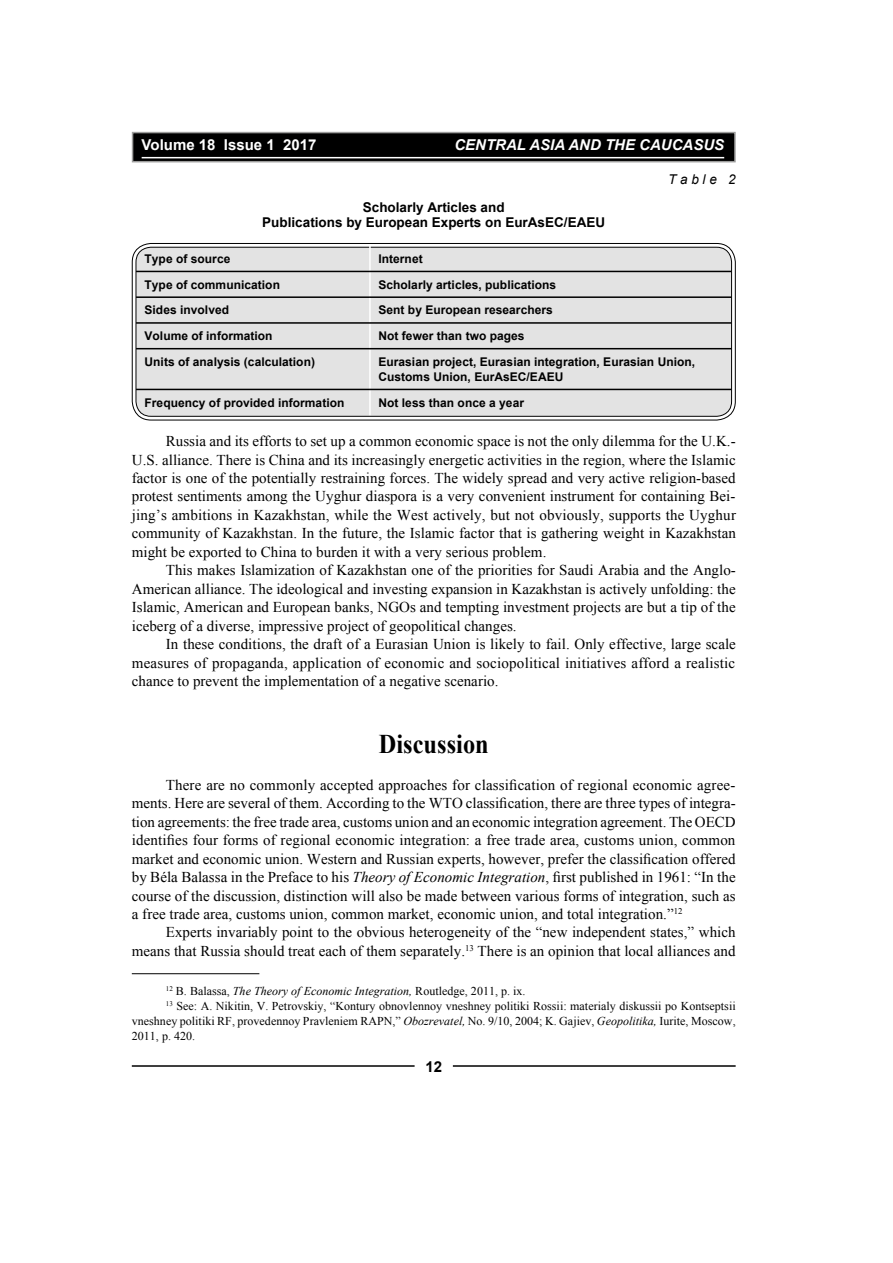
<style>
.page{position:relative;width:893px;height:1263px;background:#fff}
.page>*{position:absolute;margin:0;border:0;box-sizing:border-box;transform-origin:0 0}
.t1{font:700 27px "Times New Roman";letter-spacing:.005em;color:#000;scale:.9 1}
.t2{font:15px/18.5px "Times New Roman";color:#000;text-align:justify}
.t3{font:italic 700 15px "Arial";color:#fff}
.t4{font:700 15px "Arial";color:#fff}
.t5{font:700 15px "Arial";color:#000}
.t6{font:700 13.5px/15px "Arial";color:#000;text-align:center}
.t7{font:italic 13.5px "Arial";letter-spacing:.28em;color:#000}
.t8{font:700 12px/15px "Arial";letter-spacing:.005em;color:#000}
.t9{font:12px "Times New Roman";color:#000}
.t10{font:italic 12px "Times New Roman";color:#000}
.s1{font-style:italic}
.s2{font-style:normal}
</style>
<div class="page">
<hr style="left:132px;top:1065px;width:283px;height:2px;background:#000">
<hr style="left:453px;top:1065px;width:283px;height:2px;background:#000">
<div style="left:133px;top:133px;width:602px;height:29px;background:#000"></div>
<div style="left:132px;top:132px;width:604px;height:30px;border:2px solid #9d9d9c"></div>
<hr style="left:142px;top:157px;width:582px;height:1px;background:#fff">
<div style="left:134px;top:245px;width:599px;height:173px;background:#e3e3e3;border-radius:17px"></div>
<div style="left:132px;top:243px;width:604px;height:177px;border:4px solid #fff;border-radius:17px"></div>
<div style="left:132px;top:243px;width:604px;height:177px;border:1px solid #000;border-radius:19px"></div>
<div style="left:136px;top:247px;width:596px;height:170px;border:1px solid #000;border-radius:15px"></div>
<hr style="left:369px;top:246px;width:2px;height:25px;background:#fff">
<hr style="left:369px;top:272px;width:2px;height:24px;background:#fff">
<hr style="left:369px;top:298px;width:2px;height:24px;background:#fff">
<hr style="left:369px;top:324px;width:2px;height:24px;background:#fff">
<hr style="left:369px;top:349px;width:2px;height:40px;background:#fff">
<hr style="left:369px;top:390px;width:2px;height:25px;background:#fff">
<hr style="left:136px;top:271px;width:234px;height:1px;background:#000">
<hr style="left:370px;top:271px;width:361px;height:1px;background:#000">
<hr style="left:136px;top:296px;width:234px;height:2px;background:#000">
<hr style="left:370px;top:296px;width:361px;height:2px;background:#000">
<hr style="left:136px;top:322px;width:234px;height:2px;background:#000">
<hr style="left:370px;top:322px;width:361px;height:2px;background:#000">
<hr style="left:136px;top:348px;width:234px;height:1px;background:#000">
<hr style="left:370px;top:348px;width:361px;height:1px;background:#000">
<hr style="left:136px;top:389px;width:234px;height:1px;background:#000">
<hr style="left:370px;top:389px;width:361px;height:1px;background:#000">
<hr style="left:132px;top:973px;width:127px;height:1px;background:#000">
<p class="t4" style="left:142px;top:135px;width:176px">Volume 18 Issue 1 2017</p>
<p class="t3" style="left:454px;top:135px;width:271px">CENTRAL ASIA AND THE CAUCASUS</p>
<p class="t7" style="left:668px;top:171px;width:69px">Table 2</p>
<p class="t6" style="left:262px;top:200px;width:344px">Scholarly Articles and<br>Publications by European Experts on EurAsEC/EAEU</p>
<p class="t8" style="left:145px;top:252px;width:87px">Type of source</p>
<p class="t8" style="left:378px;top:252px;width:46px">Internet</p>
<p class="t8" style="left:145px;top:277px;width:137px">Type of communication</p>
<p class="t8" style="left:378px;top:277px;width:179px">Scholarly articles, publications</p>
<p class="t8" style="left:145px;top:303px;width:86px">Sides involved</p>
<p class="t8" style="left:378px;top:303px;width:176px">Sent by European researchers</p>
<p class="t8" style="left:145px;top:329px;width:130px">Volume of information</p>
<p class="t8" style="left:378px;top:329px;width:148px">Not fewer than two pages</p>
<p class="t8" style="left:145px;top:355px;width:172px">Units of analysis (calculation)</p>
<p class="t8" style="left:378px;top:355px;width:318px">Eurasian project, Eurasian integration, Eurasian Union,<br>Customs Union, EurAsEC/EAEU</p>
<p class="t8" style="left:145px;top:395px;width:201px">Frequency of provided information</p>
<p class="t8" style="left:378px;top:395px;width:147px">Not less than once a year</p>
<p class="t2" style="left:132px;top:432px;width:606px;text-indent:34px">Russia and its efforts to set up a common economic space is not the only dilemma for the U.K.- U.S. alliance. There is China and its increasingly energetic activities in the region, where the Islamic factor is one of the potentially restraining forces. The widely spread and very active religion-based protest sentiments among the Uyghur diaspora is a very convenient instrument for containing Bei&shy;jing’s ambitions in Kazakhstan, while the West actively, but not obviously, supports the Uyghur community of Kazakhstan. In the future, the Islamic factor that is gathering weight in Kazakhstan might be exported to China to burden it with a very serious problem.</p>
<p class="t2" style="left:132px;top:561px;width:605px;text-indent:34px">This makes Islamization of Kazakhstan one of the priorities for Saudi Arabia and the Anglo-American alliance. The ideological and investing expansion in Kazakhstan is actively unfolding: the Islamic, American and European banks, NGOs and tempting investment projects are but a tip of the iceberg of a diverse, impressive project of geopolitical changes.</p>
<p class="t2" style="left:132px;top:635px;width:606px;text-indent:34px">In these conditions, the draft of a Eurasian Union is likely to fail. Only effective, large scale measures of propaganda, application of economic and sociopolitical initiatives afford a realistic chance to prevent the implementation of a negative scenario.</p>
<h1 class="t1" style="left:379px;top:725px;width:124px">Discussion</h1>
<p class="t2" style="left:132px;top:775px;width:605px;text-indent:34px">There are no commonly accepted approaches for classification of regional economic agree&shy;ments. Here are several of them. According to the WTO classification, there are three types of integra&shy;tion agreements: the free trade area, customs union and an economic integration agreement. The OECD identifies four forms of regional economic integration: a free trade area, customs union, common market and economic union. Western and Russian experts, however, prefer the classification offered by Béla Balassa in the Preface to his <span class="s1">Theory of Economic Integration</span>, first published in 1961: “In the course of the discussion, distinction will also be made between various forms of integration, such as a free trade area, customs union, common market, economic union, and total integration.”<sup>12</sup></p>
<p class="t2" style="left:132px;top:923px;width:605px;text-align:right">Experts invariably point to the obvious heterogeneity of the “new independent states,” which means that Russia should treat each of them separately.<sup>13</sup> There is an opinion that local alliances and</p>
<p class="t10" style="left:166px;top:983px;width:361px"><sup>12</sup> <span class="s2">B. Balassa,</span> The Theory of Economic Integration, <span class="s2">Routledge, 2011, p. ix.</span></p>
<p class="t9" style="left:166px;top:998px;width:571px"><sup>13</sup> See: A. Nikitin, V. Petrovskiy, “Kontury obnovlennoy vneshney politiki Rossii: materialy diskussii po Kontseptsii</p>
<p class="t9" style="left:132px;top:1013px;width:605px">vneshney politiki RF, provedennoy Pravleniem RAPN,” <span class="s1">Obozrevatel,</span> No. 9/10, 2004; K. Gajiev, <span class="s1">Geopolitika,</span> Iurite, Moscow,</p>
<p class="t9" style="left:132px;top:1028px;width:65px">2011, p. 420.</p>
<p class="t5" style="left:425px;top:1057px;width:18px">12</p>
</div>
